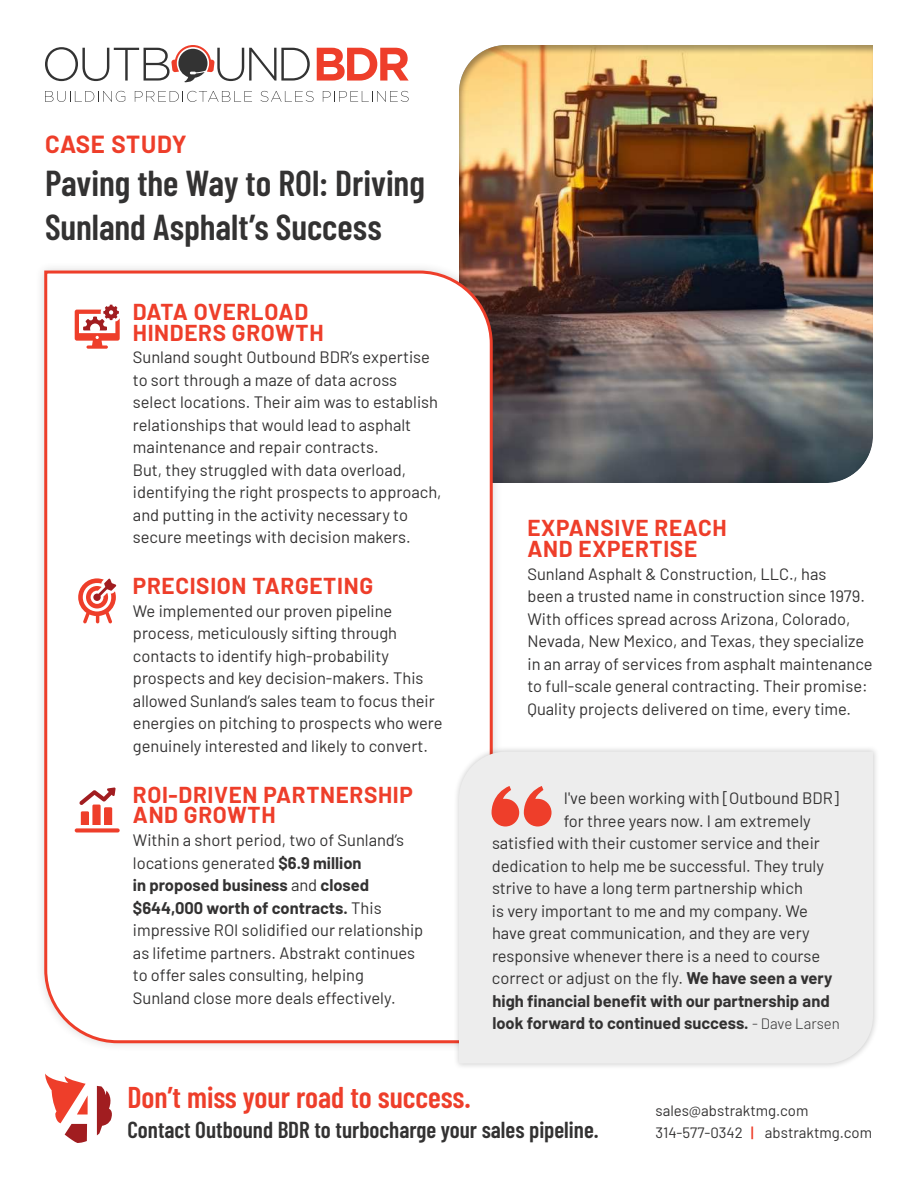
<style>
.page{position:relative;width:918px;height:1188px;background:#fff}
.page>*{position:absolute;margin:0;border:0;box-sizing:border-box;transform-origin:0 0}
.t1{font:600 36px/43.5px "Barlow Condensed";color:#333232}
.t2{font:600 30px "Barlow Condensed";color:#ee3e2a}
.t3{font:700 24.15px "Barlow";letter-spacing:.02em;color:#ee3e2a}
.t4{font:600 23.1px "Barlow Condensed";color:#333232}
.t5{font:700 22.5px/21px "Barlow";letter-spacing:.03em;color:#ee3e2a}
.t6{font:16.5px/22.5px "Barlow";color:#333232}
.t7{font:700 16.5px "Barlow";color:#333232}
.t8{font:15px/22.5px "Barlow";color:#333232}
.s1{font-weight:700}
.s2{font-weight:300;font-size:15px}
.s3{color:#ee3e2a}
</style>
<div class="page">
<img style="left:459px;top:45px;width:414px;height:438px">
<div style="left:35px;top:261px;width:467px;height:792px;background:#333232;opacity:.2"></div>
<svg style="left:43px;top:269px;width:451px;height:776px"></svg>
<svg style="left:78px;top:578px;width:38px;height:45px"></svg>
<svg style="left:75px;top:305px;width:45px;height:44px"></svg>
<svg style="left:75px;top:787px;width:45px;height:45px"></svg>
<svg style="left:97px;top:1086px;width:15px;height:49px"></svg>
<svg style="left:45px;top:1074px;width:43px;height:69px"></svg>
<div style="left:453px;top:746px;width:426px;height:324px;background:#000;opacity:.2"></div>
<div style="left:459px;top:752px;width:414px;height:312px;background:#ededed"></div>
<svg style="left:492px;top:786px;width:60px;height:40px;background:#ed8579"></svg>
<svg style="left:45px;top:91px;width:80px;height:11px"></svg>
<svg style="left:135px;top:91px;width:117px;height:11px"></svg>
<svg style="left:260px;top:91px;width:54px;height:11px"></svg>
<svg style="left:323px;top:91px;width:86px;height:11px"></svg>
<svg style="left:45px;top:45px;width:265px;height:38px"></svg>
<svg style="left:317px;top:48px;width:92px;height:33px"></svg>
<h3 class="t3" style="left:45px;top:133px;width:143px">CASE STUDY</h3>
<h1 class="t1" style="left:45px;top:165px;width:381px">Paving the Way to ROI: Driving<br>Sunland Asphalt’s Success</h1>
<h3 class="t5" style="left:133px;top:303px;width:192px">DATA OVERLOAD<br>HINDERS GROWTH</h3>
<p class="t6" style="left:133px;top:347px;width:310px">Sunland sought Outbound BDR’s expertise to sort through a maze of data across select locations. Their aim was to establish relationships that would lead to asphalt maintenance and repair contracts.<br>But, they struggled with data overload, identifying the right prospects to approach, and putting in the activity necessary to secure meetings with decision makers.</p>
<h3 class="t5" style="left:133px;top:577px;width:242px">PRECISION TARGETING</h3>
<p class="t6" style="left:133px;top:601px;width:311px">We implemented our proven pipeline process, meticulously sifting through contacts to identify high-probability prospects and key decision-makers. This allowed Sunland’s sales team to focus their energies on pitching to prospects who were genuinely interested and likely to convert.</p>
<h3 class="t5" style="left:133px;top:785px;width:282px">ROI-DRIVEN PARTNERSHIP<br>AND GROWTH</h3>
<p class="t6" style="left:133px;top:830px;width:292px">Within a short period, two of Sunland’s locations generated <span class="s1">$6.9 million<br>in proposed business</span> and <span class="s1">closed $644,000 worth of contracts.</span> This impressive ROI solidified our relationship as lifetime partners. Abstrakt continues to offer sales consulting, helping Sunland close more deals effectively.</p>
<h3 class="t5" style="left:527px;top:519px;width:201px">EXPANSIVE REACH<br>AND EXPERTISE</h3>
<p class="t6" style="left:527px;top:564px;width:347px">Sunland Asphalt &amp; Construction, LLC., has<br>been a trusted name in construction since 1979.<br>With ofÏces spread across Arizona, Colorado, Nevada, New Mexico, and Texas, they specialize in an array of services from asphalt maintenance to full-scale general contracting. Their promise:<br>Quality projects delivered on time, every time.</p>
<p class="t6" style="left:564px;top:788px;width:277px">I've been working with [Outbound BDR]</p>
<p class="t6" style="left:564px;top:811px;width:249px">for three years now. I am extremely</p>
<p class="t6" style="left:492px;top:831px;width:329px">satisfied with their customer service and their</p>
<p class="t6" style="left:492px;top:856px;width:334px">dedication to help me be successful. They truly</p>
<p class="t6" style="left:492px;top:878px;width:312px">strive to have a long term partnership which</p>
<p class="t6" style="left:492px;top:901px;width:318px">is very important to me and my company. We</p>
<p class="t6" style="left:492px;top:923px;width:319px">have great communication, and they are very</p>
<p class="t6" style="left:492px;top:946px;width:330px">responsive whenever there is a need to course</p>
<p class="t6" style="left:492px;top:966px;width:342px">correct or adjust on the fly. <span class="s1">We have seen a very</span></p>
<p class="t7" style="left:492px;top:989px;width:339px">high financial benefit with our partnership and</p>
<p class="t7" style="left:492px;top:1016px;width:349px">look forward to continued success. <span class="s2">- Dave Larsen</span></p>
<h2 class="t2" style="left:128px;top:1087px;width:345px">Don’t miss your road to success.</h2>
<h3 class="t4" style="left:128px;top:1122px;width:473px">Contact Outbound BDR to turbocharge your sales pipeline.</h3>
<p class="t8" style="left:656px;top:1100px;width:218px">sales@abstraktmg.com<br>314-577-0342 <span class="s3">|</span> abstraktmg.com</p>
</div>
